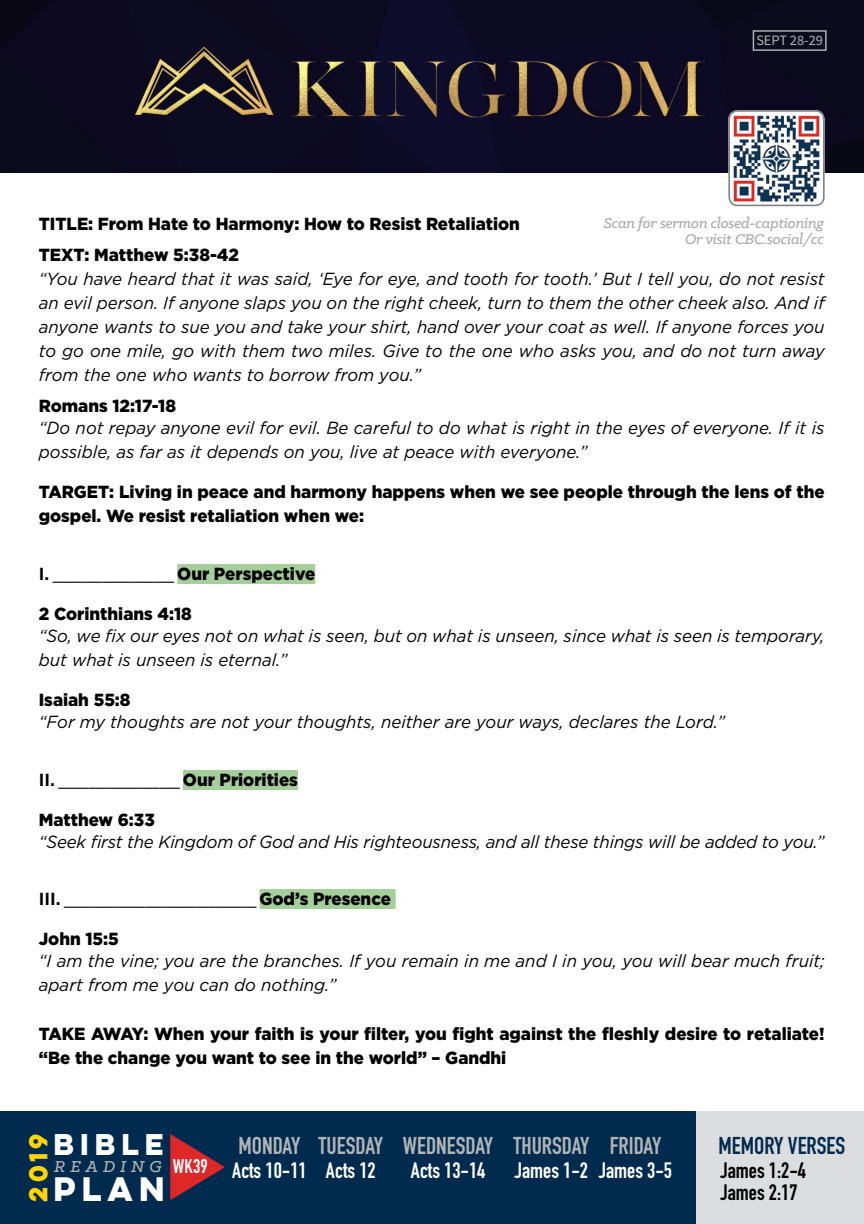
<style>
.page{position:relative;width:864px;height:1224px;background:#fff}
.page>*{position:absolute;margin:0;border:0;box-sizing:border-box;transform-origin:0 0}
.t1{font:700 30.4px "Lulo Clean One";color:#fff}
.t2{font:700 26.8px "Lulo Clean One";color:#fff}
.t3{font:700 24px "DIN Condensed";color:#b2b5b6}
.t4{font:700 24px "DIN Condensed";color:#002a4e}
.t5{font:700 23.2px "Lulo Clean One";color:#ffd600}
.t6{font:700 22px "DIN Condensed";color:#fff}
.t7{font:700 22px/22px "DIN Condensed";color:#000}
.t8{font:700 19.4px "DIN Condensed";color:#fff}
.t9{font:italic 500 18px "Klinic Slab";letter-spacing:.28em;color:#b2b5b6}
.t10{font:italic 17.6px/24px "Gotham";color:#000}
.t11{font:900 17.6px/24px "Gotham";color:#000}
.t12{font:italic 500 16px/16px "Klinic Slab";letter-spacing:-.01em;color:#a7a9ac;text-align:right}
.t13{font:14.4px "Source Sans Pro";color:#b1b4b6}
.s1{font-weight:700}
.s2{font-weight:400;font-style:italic}
.s3{font-weight:700;font-style:normal}
.s4{font-weight:900;font-style:normal}
</style>
<div class="page">
<img style="left:0;top:0;width:864px;height:173px">
<div style="left:753px;top:30px;width:74px;height:21px;border:1px solid #b1b4b6"></div>
<div style="left:693px;top:1111px;width:171px;height:113px;background:#dcddde"></div>
<div style="left:0;top:1111px;width:695px;height:113px;background:#002a4e"></div>
<svg style="left:170px;top:1134px;width:55px;height:66px"></svg>
<div style="left:177px;top:564px;width:138px;height:20px;background:#a4ce9a"></div>
<div style="left:183px;top:770px;width:115px;height:20px;background:#a4ce9a"></div>
<div style="left:260px;top:889px;width:136px;height:20px;background:#a4ce9a"></div>
<img style="left:728px;top:110px;width:97px;height:96px">
<div style="left:728px;top:110px;width:97px;height:96px;border:2px solid #808285;border-radius:9px"></div>
<p class="t13" style="left:756px;top:32px;width:68px">SEPT 28-29</p>
<p class="t12" style="left:604px;top:215px;width:222px">Scan for sermon closed-captioning<br>Or visit CBC.social/cc</p>
<p class="t11" style="left:39px;top:208px;width:483px;line-height:31px">TITLE: From Hate to Harmony: How to Resist Retaliation<br>TEXT: Matthew 5:38-42</p>
<p class="t10" style="left:39px;top:266px;width:787px;text-align:justify">“You have heard that it was said, ‘Eye for eye, and tooth for tooth.’ But I tell you, do not resist an evil person. If anyone slaps you on the right cheek, turn to them the other cheek also. And if anyone wants to sue you and take your shirt, hand over your coat as well. If anyone forces you to go one mile, go with them two miles. Give to the one who asks you, and do not turn away from the one who wants to borrow from you.”</p>
<p class="t11" style="left:39px;top:394px;width:139px">Romans 12:17-18</p>
<p class="t10" style="left:39px;top:415px;width:787px">“Do not repay anyone evil for evil. Be careful to do what is right in the eyes of everyone. If it is possible, as far as it depends on you, live at peace with everyone.”</p>
<p class="t11" style="left:39px;top:480px;width:787px">TARGET: Living in peace and harmony happens when we see people through the lens of the gospel. We resist retaliation when we:</p>
<p class="t11" style="left:39px;top:562px;width:278px"><span class="s1">I.</span> <span class="s2">____________</span>Our Perspective</p>
<p class="t11" style="left:39px;top:602px;width:154px">2 Corinthians 4:18</p>
<p class="t10" style="left:39px;top:623px;width:787px">“So, we fix our eyes not on what is seen, but on what is unseen, since what is seen is temporary, but what is unseen is eternal.”</p>
<p class="t11" style="left:39px;top:688px;width:93px">Isaiah 55:8</p>
<p class="t10" style="left:39px;top:709px;width:688px">“For my thoughts are not your thoughts, neither are your ways, declares the Lord.”</p>
<p class="t11" style="left:39px;top:768px;width:261px"><span class="s1">II.</span> <span class="s2">____________</span>Our Priorities</p>
<p class="t11" style="left:39px;top:808px;width:118px">Matthew 6:33</p>
<p class="t10" style="left:39px;top:829px;width:787px">“Seek first the Kingdom of God and His righteousness, and all these things will be added to you.”</p>
<p class="t10" style="left:39px;top:886px;width:354px"><span class="s3">III.</span> ___________________<span class="s4">God’s Presence</span></p>
<p class="t11" style="left:39px;top:927px;width:82px">John 15:5</p>
<p class="t10" style="left:39px;top:948px;width:787px">“I am the vine; you are the branches. If you remain in me and I in you, you will bear much fruit; apart from me you can do nothing.”</p>
<p class="t11" style="left:39px;top:1022px;width:787px">TAKE AWAY: When your faith is your filter, you fight against the fleshly desire to retaliate! “Be the change you want to see in the world” – Gandhi</p>
<h2 class="t2" style="left:53px;top:1124px;width:118px">BIBLE</h2>
<p class="t9" style="left:54px;top:1155px;width:109px">READING</p>
<h3 class="t5" style="left:20px;top:1202px;width:75px;rotate:-90deg">2019</h3>
<h1 class="t1" style="left:53px;top:1165px;width:120px">PLAN</h1>
<p class="t8" style="left:173px;top:1153px;width:36px">WK39</p>
<h3 class="t3" style="left:238px;top:1129px;width:63px">MONDAY</h3>
<p class="t6" style="left:232px;top:1155px;width:76px">Acts 10-11</p>
<h3 class="t3" style="left:319px;top:1129px;width:66px">TUESDAY</h3>
<p class="t6" style="left:326px;top:1155px;width:51px">Acts 12</p>
<h3 class="t3" style="left:403px;top:1129px;width:92px">WEDNESDAY</h3>
<p class="t6" style="left:411px;top:1155px;width:76px">Acts 13-14</p>
<h3 class="t3" style="left:514px;top:1129px;width:78px">THURSDAY</h3>
<p class="t6" style="left:515px;top:1155px;width:75px">James 1-2</p>
<h3 class="t3" style="left:610px;top:1129px;width:53px">FRIDAY</h3>
<p class="t6" style="left:599px;top:1155px;width:75px">James 3-5</p>
<h3 class="t4" style="left:719px;top:1129px;width:128px">MEMORY VERSES</h3>
<p class="t7" style="left:721px;top:1159px;width:87px">James 1:2-4<br>James 2:17</p>
</div>
